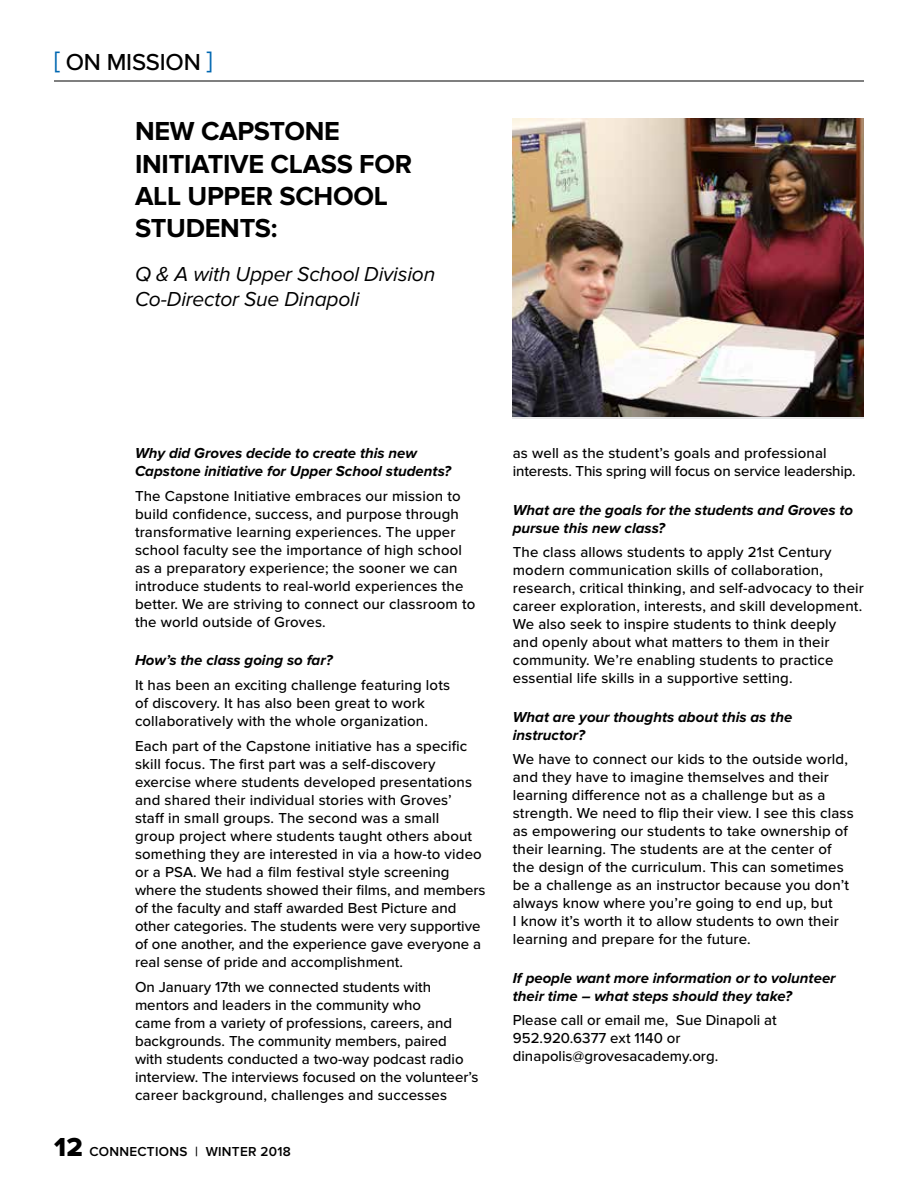
<style>
.page{position:relative;width:918px;height:1188px;background:#fff}
.page>*{position:absolute;margin:0;border:0;box-sizing:border-box;transform-origin:0 0}
.t1{font:700 27px/32.4px "Proxima Nova";letter-spacing:-.01em;color:#000}
.t2{font:500 24px "Proxima Nova";letter-spacing:-.01em;color:#000}
.t3{font:italic 21px/25.2px "Proxima Nova";letter-spacing:-.01em;color:#000}
.t4{font:500 15px/18px "Proxima Nova";letter-spacing:.01em;color:#000}
.t5{font:italic 700 15px/18px "Proxima Nova";color:#000}
.t6{font:500 15px/18px "Proxima Nova";letter-spacing:-.01em;color:#000}
.t7{font:600 13.5px "Proxima Nova";letter-spacing:.02em;color:#000}
.s1{color:#0067b1}
.s2{font-family:"Proxima Nova Extrabld";font-weight:400;font-size:27px}
</style>
<div class="page">
<img style="left:513px;top:119px;width:351px;height:298px">
<hr style="left:54px;top:81px;width:810px;height:1px;background:#000">
<h2 class="t2" style="left:54px;top:48px;width:160px"><span class="s1">[</span> ON MISSION <span class="s1">]</span></h2>
<h1 class="t1" style="left:135px;top:116px;width:279px">NEW CAPSTONE<br>INITIATIVE CLASS FOR<br>ALL UPPER SCHOOL<br>STUDENTS:</h1>
<h3 class="t3" style="left:135px;top:262px;width:302px">Q &amp; A with Upper School Division<br>Co-Director Sue Dinapoli</h3>
<p class="t5" style="left:135px;top:445px;width:317px">Why did Groves decide to create this new<br>Capstone initiative for Upper School students?</p>
<p class="t4" style="left:135px;top:488px;width:342px">The Capstone Initiative embraces our mission to build confidence, success, and purpose through transformative learning experiences. The upper school faculty see the importance of high school as a preparatory experience; the sooner we can introduce students to real-world experiences the better. We are striving to connect our classroom to the world outside of Groves.</p>
<p class="t5" style="left:135px;top:652px;width:199px">How’s the class going so far?</p>
<p class="t4" style="left:135px;top:677px;width:317px">It has been an exciting challenge featuring lots of discovery. It has also been great to work collaboratively with the whole organization.</p>
<p class="t4" style="left:135px;top:738px;width:352px">Each part of the Capstone initiative has a specific skill focus. The first part was a self-discovery exercise where students developed presentations and shared their individual stories with Groves’<br>staff in small groups. The second was a small<br>group project where students taught others about something they are interested in via a how-to video or a PSA. We had a film festival style screening where the students showed their films, and members of the faculty and staff awarded Best Picture and other categories. The students were very supportive of one another, and the experience gave everyone a real sense of pride and accomplishment.</p>
<p class="t4" style="left:135px;top:978px;width:345px">On January 17th we connected students with mentors and leaders in the community who<br>came from a variety of professions, careers, and backgrounds. The community members, paired<br>with students conducted a two-way podcast radio interview. The interviews focused on the volunteer’s career background, challenges and successes</p>
<p class="t7" style="left:54px;top:1144px;width:238px"><span class="s2">12</span> CONNECTIONS | WINTER 2018</p>
<p class="t6" style="left:513px;top:445px;width:344px">as well as the student’s goals and professional interests. This spring will focus on service leadership.</p>
<p class="t5" style="left:513px;top:502px;width:342px">What are the goals for the students and Groves to pursue this new class?</p>
<p class="t4" style="left:513px;top:544px;width:353px">The class allows students to apply 21st Century modern communication skills of collaboration, research, critical thinking, and self-advocacy to their career exploration, interests, and skill development.<br>We also seek to inspire students to think deeply and openly about what matters to them in their community. We’re enabling students to practice essential life skills in a supportive setting.</p>
<p class="t5" style="left:513px;top:709px;width:281px">What are your thoughts about this as the instructor?</p>
<p class="t4" style="left:513px;top:751px;width:342px">We have to connect our kids to the outside world, and they have to imagine themselves and their learning difference not as a challenge but as a strength. We need to flip their view. I see this class as empowering our students to take ownership of their learning. The students are at the center of the design of the curriculum. This can sometimes be a challenge as an instructor because you don’t always know where you’re going to end up, but<br>I know it’s worth it to allow students to own their learning and prepare for the future.</p>
<p class="t5" style="left:513px;top:970px;width:324px">If people want more information or to volunteer their time – what steps should they take?</p>
<p class="t4" style="left:513px;top:1012px;width:265px">Please call or email me, Sue Dinapoli at<br>952.920.6377 ext 1140 or dinapolis@grovesacademy.org.</p>
</div>
